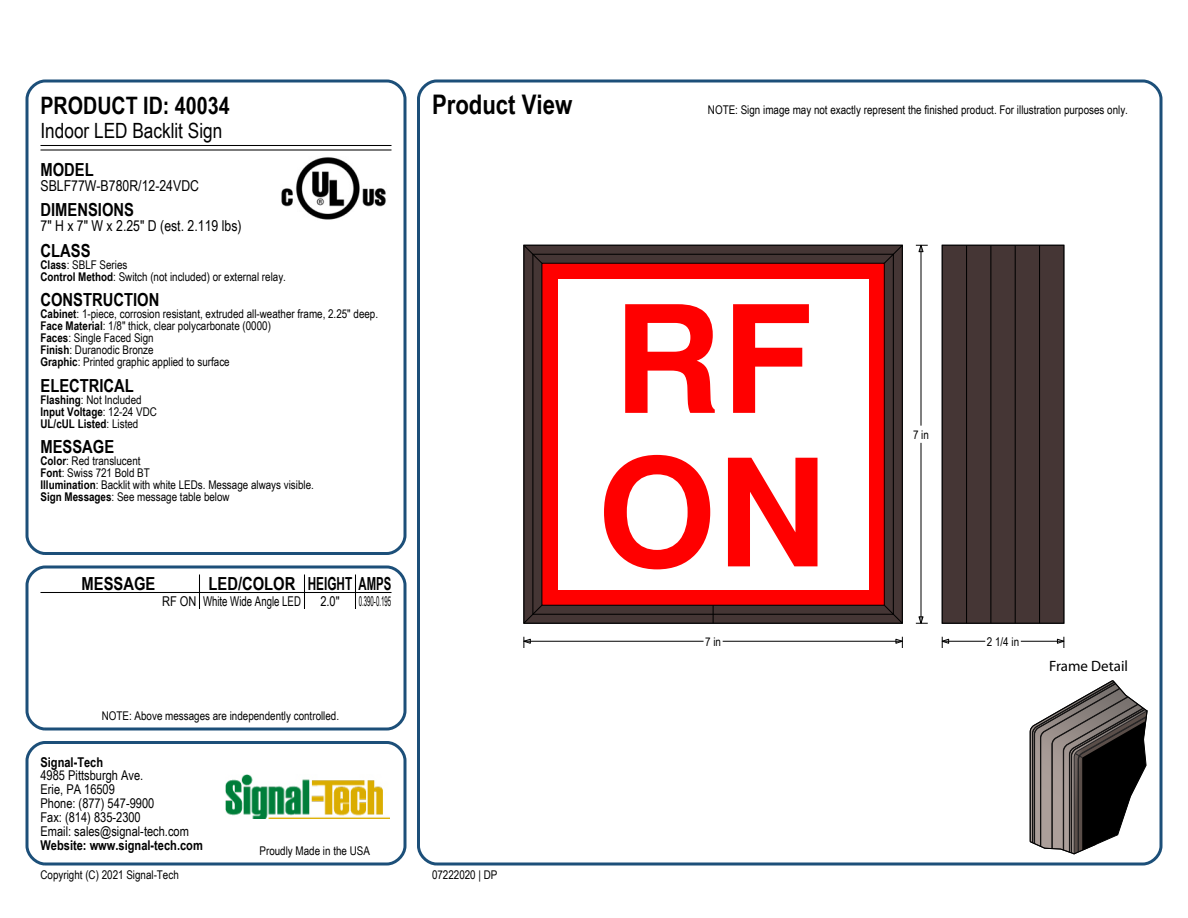
<style>
.page{position:relative;width:1188px;height:918px;background:#fff}
.page>*{position:absolute;margin:0;border:0;box-sizing:border-box;transform-origin:0 0}
.t1{font:700 151.05px/153.4px "Swiss 721 BT";color:#f00}
.t2{font:700 27px "Arial Narrow";color:#000}
.t3{font:700 24px "Arial Narrow";color:#000}
.t4{font:21px "Arial Narrow";color:#000}
.t5{font:700 18px "Arial Narrow";color:#000}
.t6{font:15px "Arial Narrow";color:#000}
.t7{font:15px "Myriad Pro";color:#000}
.t8{font:13.5px/13.8px "Arial Narrow";color:#000}
.t9{font:700 13.5px "Arial Narrow";color:#000}
.t10{font:13.5px "Arial Narrow";color:#000;scale:.55 1}
.t11{font:12px/12px "Arial Narrow";color:#000}
.t12{font:700 12px/12px "Arial Narrow";color:#000}
.s1{font-weight:700}
.s2{font-weight:400}
</style>
<div class="page">
<div style="left:524px;top:245px;width:379px;height:378px;background:#453635"></div>
<div style="left:532px;top:254px;width:362px;height:361px;border:1px solid #000"></div>
<div style="left:26px;top:80px;width:380px;height:475px;border:3px solid #1c4f79;border-radius:18px"></div>
<div style="left:26px;top:566px;width:380px;height:164px;border:3px solid #1c4f79;border-radius:18px"></div>
<div style="left:26px;top:741px;width:380px;height:125px;border:3px solid #1c4f79;border-radius:18px"></div>
<div style="left:417px;top:80px;width:745px;height:786px;border:3px solid #1c4f79;border-radius:18px"></div>
<svg style="left:713px;top:606px;width:1px;height:17px"></svg>
<svg style="left:523px;top:604px;width:20px;height:20px"></svg>
<svg style="left:883px;top:604px;width:20px;height:20px"></svg>
<svg style="left:523px;top:244px;width:20px;height:21px"></svg>
<svg style="left:883px;top:244px;width:20px;height:21px"></svg>
<div style="left:542px;top:263px;width:342px;height:342px;background:#f00"></div>
<div style="left:558px;top:279px;width:310px;height:311px;background:#fff"></div>
<div style="left:942px;top:245px;width:122px;height:378px;background:#453635"></div>
<div style="left:942px;top:245px;width:122px;height:379px;border:1px solid #000"></div>
<hr style="left:966px;top:245px;width:1px;height:378px;background:#000">
<hr style="left:990px;top:245px;width:1px;height:378px;background:#000">
<hr style="left:1015px;top:245px;width:1px;height:378px;background:#000">
<hr style="left:1039px;top:245px;width:1px;height:378px;background:#000">
<div style="left:541px;top:263px;width:344px;height:343px;border:1px solid #000"></div>
<svg style="left:1030px;top:680px;width:117px;height:174px"></svg>
<hr style="left:723px;top:641px;width:179px;height:1px;background:#000">
<hr style="left:524px;top:641px;width:180px;height:1px;background:#000">
<svg style="left:523px;top:637px;width:8px;height:11px"></svg>
<svg style="left:895px;top:637px;width:8px;height:11px"></svg>
<hr style="left:921px;top:245px;width:1px;height:181px;background:#000">
<hr style="left:921px;top:443px;width:1px;height:180px;background:#000">
<svg style="left:916px;top:616px;width:12px;height:8px"></svg>
<svg style="left:916px;top:244px;width:12px;height:8px"></svg>
<hr style="left:1021px;top:641px;width:43px;height:1px;background:#000">
<hr style="left:942px;top:641px;width:43px;height:1px;background:#000">
<svg style="left:941px;top:637px;width:8px;height:11px"></svg>
<svg style="left:1057px;top:637px;width:8px;height:11px"></svg>
<hr style="left:40px;top:145px;width:352px;height:1px;background:#000">
<hr style="left:40px;top:149px;width:352px;height:2px;background:#000">
<img style="left:281px;top:157px;width:105px;height:63px">
<hr style="left:40px;top:592px;width:352px;height:1px;background:#000">
<hr style="left:199px;top:574px;width:1px;height:35px;background:#000">
<hr style="left:304px;top:574px;width:1px;height:35px;background:#000">
<hr style="left:355px;top:574px;width:1px;height:35px;background:#000">
<img style="left:225px;top:775px;width:165px;height:44px">
<h3 class="t3" style="left:40px;top:87px;width:191px">PRODUCT ID: 40034</h3>
<h3 class="t4" style="left:40px;top:115px;width:183px">Indoor LED Backlit Sign</h3>
<h3 class="t5" style="left:40px;top:156px;width:55px">MODEL</h3>
<p class="t6" style="left:40px;top:174px;width:160px">SBLF77W-B780R/12-24VDC</p>
<h3 class="t5" style="left:40px;top:196px;width:95px">DIMENSIONS</h3>
<p class="t6" style="left:40px;top:215px;width:203px">7" H x 7" W x 2.25" D (est. 2.119 lbs)</p>
<h3 class="t5" style="left:40px;top:237px;width:52px">CLASS</h3>
<p class="t11" style="left:40px;top:258px;width:247px"><span class="s1">Class</span>: SBLF Series<br><span class="s1">Control Method</span>: Switch (not included) or external relay.</p>
<h3 class="t5" style="left:40px;top:286px;width:120px">CONSTRUCTION</h3>
<p class="t11" style="left:40px;top:307px;width:339px"><span class="s1">Cabinet</span>: 1-piece, corrosion resistant, extruded all-weather frame, 2.25" deep.<br><span class="s1">Face Material</span>: 1/8" thick, clear polycarbonate (0000)<br><span class="s1">Faces</span>: Single Faced Sign<br><span class="s1">Finish</span>: Duranodic Bronze<br><span class="s1">Graphic</span>: Printed graphic applied to surface</p>
<h3 class="t5" style="left:40px;top:372px;width:95px">ELECTRICAL</h3>
<p class="t12" style="left:40px;top:393px;width:118px">Flashing<span class="s2">: Not Included<br></span>Input Voltage<span class="s2">: 12-24 VDC<br></span>UL/cUL Listed<span class="s2">: Listed</span></p>
<h3 class="t5" style="left:40px;top:433px;width:75px">MESSAGE</h3>
<p class="t11" style="left:40px;top:454px;width:275px"><span class="s1">Color</span>: Red translucent<br><span class="s1">Font</span>: Swiss 721 Bold BT<br><span class="s1">Illumination</span>: Backlit with white LEDs. Message always visible.<br><span class="s1">Sign Messages</span>: See message table below</p>
<h3 class="t5" style="left:82px;top:570px;width:75px">MESSAGE</h3>
<h3 class="t5" style="left:209px;top:570px;width:184px">LED/COLOR HEIGHT AMPS</h3>
<p class="t8" style="left:162px;top:594px;width:140px">RF ON White Wide Angle LED</p>
<p class="t8" style="left:320px;top:594px;width:21px">2.0"</p>
<p class="t10" style="left:359px;top:591px;width:61px">0.390-0.195</p>
<p class="t11" style="left:102px;top:709px;width:239px">NOTE: Above messages are independently controlled.</p>
<p class="t9" style="left:40px;top:752px;width:64px">Signal-Tech</p>
<p class="t8" style="left:40px;top:768px;width:150px">4985 Pittsburgh Ave.<br>Erie, PA 16509<br>Phone: (877) 547-9900<br>Fax: (814) 835-2300<br>Email: sales@signal-tech.com</p>
<p class="t9" style="left:40px;top:835px;width:164px">Website: www.signal-tech.com</p>
<p class="t11" style="left:40px;top:868px;width:140px">Copyright (C) 2021 Signal-Tech</p>
<p class="t11" style="left:260px;top:844px;width:112px">Proudly Made in the USA</p>
<h2 class="t2" style="left:432px;top:84px;width:142px">Product View</h2>
<p class="t11" style="left:708px;top:103px;width:422px">NOTE: Sign image may not exactly represent the finished product. For illustration purposes only.</p>
<p class="t11" style="left:432px;top:868px;width:67px">07222020 | DP</p>
<h1 class="t1" style="left:598px;top:281px;width:233px">RF<br>ON</h1>
<p class="t11" style="left:705px;top:635px;width:17px">7 in</p>
<p class="t11" style="left:913px;top:428px;width:17px">7 in</p>
<p class="t11" style="left:987px;top:635px;width:34px">2 1/4 in</p>
<p class="t7" style="left:1049px;top:656px;width:80px">Frame Detail</p>
</div>
